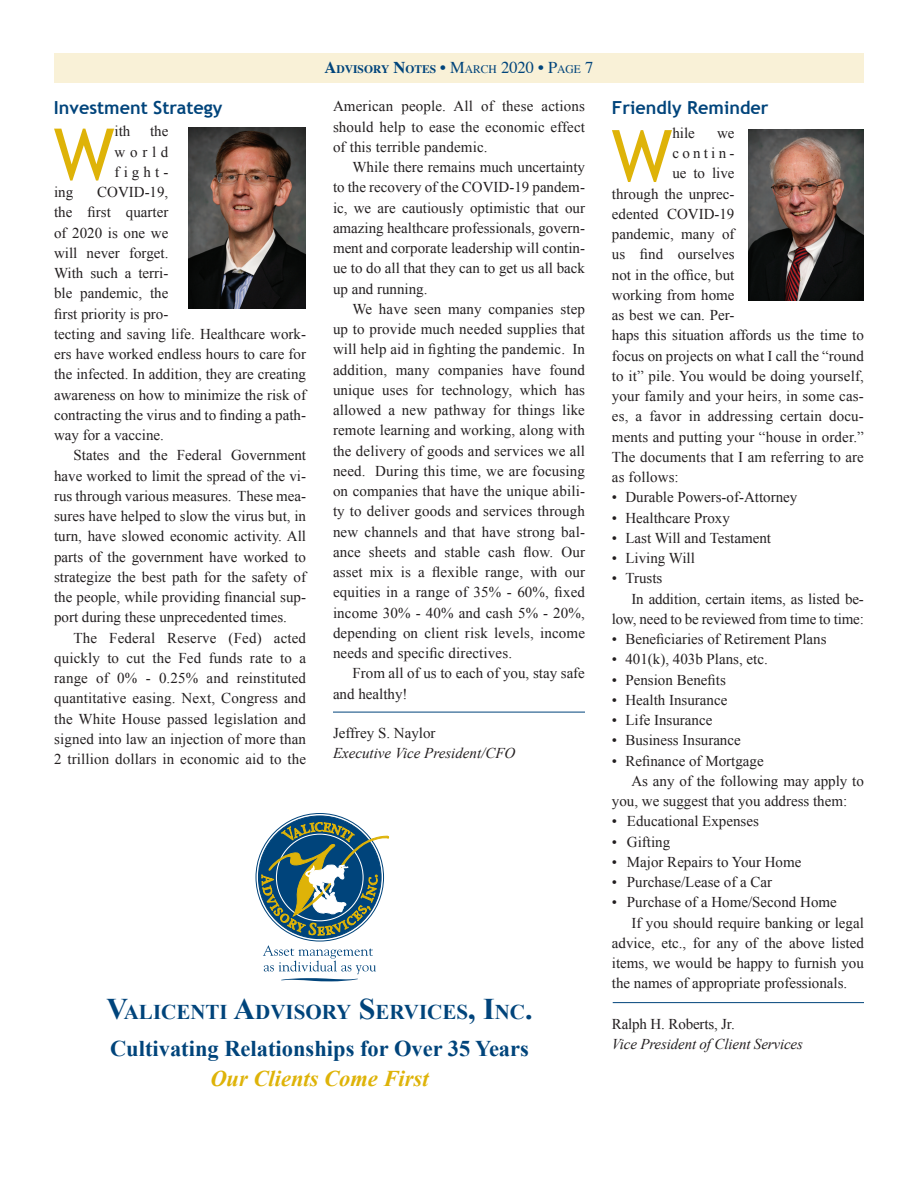
<style>
.page{position:relative;width:918px;height:1188px;background:#fff}
.page>*{position:absolute;margin:0;border:0;box-sizing:border-box;transform-origin:0 0}
.t1{font:71.55px "Trebuchet MS";color:#deb308}
.t2{font:700 22.5px "Times New Roman";color:#00447b}
.t3{font:italic 700 22.5px "Times New Roman";color:#deb308}
.t4{font:700 21px "Times New Roman";color:#00447b}
.t5{font:700 18px "Trebuchet MS";color:#00447b}
.t6{font:15px/20.2px "Times New Roman";color:#231f20;text-align:justify}
.t7{font:italic 15px "Times New Roman";letter-spacing:-.01em;color:#231f20}
.t8{font:700 11.55px "Times";color:#00447b}
.s1{font-size:16.5px}
.s2{font-weight:400;font-size:16.5px}
.s3{font-weight:400}
.s4{font-size:30px}
</style>
<div class="page">
<hr style="left:613px;top:1002px;width:251px;height:1px;background:#00447b">
<div style="left:54px;top:53px;width:810px;height:29px;background:#f9f1d7"></div>
<div style="left:258px;top:816px;width:123px;height:123px;background:#00447b;border-radius:50%"></div>
<svg style="left:262px;top:822px;width:127px;height:113px"></svg>
<svg style="left:263px;top:945px;width:113px;height:36px"></svg>
<img style="left:748px;top:129px;width:116px;height:171px">
<img style="left:189px;top:128px;width:117px;height:180px">
<hr style="left:333px;top:712px;width:252px;height:1px;background:#00447b">
<p class="t8" style="left:325px;top:58px;width:270px"><span class="s1">A</span>DVISORY <span class="s1">N</span>OTES <span class="s2">• M</span><span class="s3">ARCH</span> <span class="s2">2020 • P</span><span class="s3">AGE</span> <span class="s2">7</span></p>
<p class="t5" style="left:54px;top:97px;width:170px">Investment Strategy</p>
<p class="t6" style="left:333px;top:96px;width:254px">American people. All of these actions should help to ease the economic effect of this terrible pandemic.</p>
<p class="t6" style="left:333px;top:157px;width:254px;text-indent:20px">While there remains much uncertainty to the recovery of the COVID-19 pandem&shy;ic, we are cautiously optimistic that our amazing healthcare professionals, govern&shy;ment and corporate leadership will contin&shy;ue to do all that they can to get us all back up and running.</p>
<p class="t6" style="left:333px;top:299px;width:254px;text-indent:20px">We have seen many companies step up to provide much needed supplies that will help aid in fighting the pandemic. In addition, many companies have found unique uses for technology, which has allowed a new pathway for things like remote learning and working, along with the delivery of goods and services we all need. During this time, we are focusing on companies that have the unique abili&shy;ty to deliver goods and services through new channels and that have strong bal&shy;ance sheets and stable cash flow. Our asset mix is a flexible range, with our equities in a range of 35% - 60%, fixed income 30% - 40% and cash 5% - 20%, depending on client risk levels, income needs and specific directives.</p>
<p class="t6" style="left:333px;top:663px;width:253px;text-indent:20px">From all of us to each of you, stay safe and healthy!</p>
<p class="t6" style="left:333px;top:723px;width:104px">Jeffrey S. Naylor</p>
<p class="t7" style="left:333px;top:743px;width:184px">Executive Vice President/CFO</p>
<h1 class="t1" style="left:54px;top:112px;width:62px">W</h1>
<p class="t6" style="left:115px;top:121px;width:17px">ith</p>
<p class="t6" style="left:115px;top:121px;width:55px;text-indent:35px">the world fight-</p>
<p class="t6" style="left:54px;top:182px;width:21px">ing</p>
<p class="t6" style="left:54px;top:182px;width:254px;text-align:left;text-indent:43px">COVID-19,<br>the first quarter<br>of 2020 is one we<br>will never forget.<br>With such a terri-<br>ble pandemic, the<br>first priority is pro-<br>tecting and saving life. Healthcare work&shy;ers have worked endless hours to care for the infected. In addition, they are creating awareness on how to minimize the risk of contracting the virus and to finding a path&shy;way for a vaccine.</p>
<p class="t6" style="left:54px;top:445px;width:254px;text-indent:19px">States and the Federal Government have worked to limit the spread of the vi&shy;rus through various measures. These mea&shy;sures have helped to slow the virus but, in turn, have slowed economic activity. All parts of the government have worked to strategize the best path for the safety of the people, while providing financial sup&shy;port during these unprecedented times.</p>
<p class="t6" style="left:54px;top:627px;width:254px;text-indent:20px">The Federal Reserve (Fed) acted quickly to cut the Fed funds rate to a range of 0% - 0.25% and reinstituted quantitative easing. Next, Congress and the White House passed legislation and signed into law an injection of more than 2 trillion dollars in economic aid to the</p>
<h3 class="t4" style="left:106px;top:998px;width:428px"><span class="s4">V</span>ALICENTI <span class="s4">A</span>DVISORY <span class="s4">S</span>ERVICES<span class="s4">, I</span>NC<span class="s4">.</span></h3>
<h2 class="t2" style="left:110px;top:1033px;width:420px">Cultivating Relationships for Over 35 Years</h2>
<h2 class="t3" style="left:210px;top:1063px;width:220px">Our Clients Come First</h2>
<p class="t5" style="left:612px;top:97px;width:158px">Friendly Reminder</p>
<h1 class="t1" style="left:611px;top:114px;width:62px">W</h1>
<p class="t6" style="left:672px;top:122px;width:24px">hile</p>
<p class="t6" style="left:717px;top:122px;width:19px">we</p>
<p class="t6" style="left:672px;top:143px;width:64px">contin-</p>
<p class="t6" style="left:672px;top:163px;width:64px">ue to live</p>
<p class="t6" style="left:612px;top:183px;width:124px">through the unprec-</p>
<p class="t6" style="left:612px;top:203px;width:124px">edented COVID-19</p>
<p class="t6" style="left:612px;top:224px;width:124px">pandemic, many of</p>
<p class="t6" style="left:612px;top:244px;width:124px">us find ourselves</p>
<p class="t6" style="left:612px;top:264px;width:124px">not in the office, but</p>
<p class="t6" style="left:612px;top:284px;width:124px">working from home</p>
<p class="t6" style="left:612px;top:305px;width:124px">as best we can. Per-</p>
<p class="t6" style="left:612px;top:325px;width:253px">haps this situation affords us the time to</p>
<p class="t6" style="left:612px;top:345px;width:254px">focus on projects on what I call the “round</p>
<p class="t6" style="left:612px;top:365px;width:253px">to it” pile. You would be doing yourself,</p>
<p class="t6" style="left:612px;top:386px;width:253px">your family and your heirs, in some cas-</p>
<p class="t6" style="left:612px;top:406px;width:254px">es, a favor in addressing certain docu-</p>
<p class="t6" style="left:612px;top:426px;width:254px">ments and putting your “house in order.”</p>
<p class="t6" style="left:612px;top:446px;width:254px">The documents that I am referring to are</p>
<p class="t6" style="left:612px;top:467px;width:68px">as follows:</p>
<p class="t6" style="left:612px;top:487px;width:187px">• Durable Powers-of-Attorney</p>
<p class="t6" style="left:612px;top:507px;width:120px">• Healthcare Proxy</p>
<p class="t6" style="left:612px;top:527px;width:161px">• Last Will and Testament</p>
<p class="t6" style="left:612px;top:548px;width:85px">• Living Will</p>
<p class="t6" style="left:612px;top:568px;width:52px">• Trusts</p>
<p class="t6" style="left:631px;top:588px;width:234px">In addition, certain items, as listed be-</p>
<p class="t6" style="left:612px;top:608px;width:254px">low, need to be reviewed from time to time:</p>
<p class="t6" style="left:612px;top:629px;width:216px">• Beneficiaries of Retirement Plans</p>
<p class="t6" style="left:612px;top:649px;width:157px">• 401(k), 403b Plans, etc.</p>
<p class="t6" style="left:612px;top:669px;width:115px">• Pension Benefits</p>
<p class="t6" style="left:612px;top:689px;width:117px">• Health Insurance</p>
<p class="t6" style="left:612px;top:710px;width:102px">• Life Insurance</p>
<p class="t6" style="left:612px;top:730px;width:130px">• Business Insurance</p>
<p class="t6" style="left:612px;top:750px;width:153px">• Refinance of Mortgage</p>
<p class="t6" style="left:631px;top:770px;width:234px">As any of the following may apply to</p>
<p class="t6" style="left:612px;top:791px;width:237px">you, we suggest that you address them:</p>
<p class="t6" style="left:612px;top:811px;width:149px">• Educational Expenses</p>
<p class="t6" style="left:612px;top:831px;width:60px">• Gifting</p>
<p class="t6" style="left:612px;top:851px;width:191px">• Major Repairs to Your Home</p>
<p class="t6" style="left:612px;top:872px;width:162px">• Purchase/Lease of a Car</p>
<p class="t6" style="left:612px;top:892px;width:226px">• Purchase of a Home/Second Home</p>
<p class="t6" style="left:631px;top:912px;width:234px">If you should require banking or legal</p>
<p class="t6" style="left:612px;top:932px;width:254px">advice, etc., for any of the above listed</p>
<p class="t6" style="left:612px;top:953px;width:254px">items, we would be happy to furnish you</p>
<p class="t6" style="left:612px;top:973px;width:237px">the names of appropriate professionals.</p>
<p class="t6" style="left:612px;top:1013px;width:124px">Ralph H. Roberts, Jr.</p>
<p class="t7" style="left:612px;top:1034px;width:193px">Vice President of Client Services</p>
</div>
